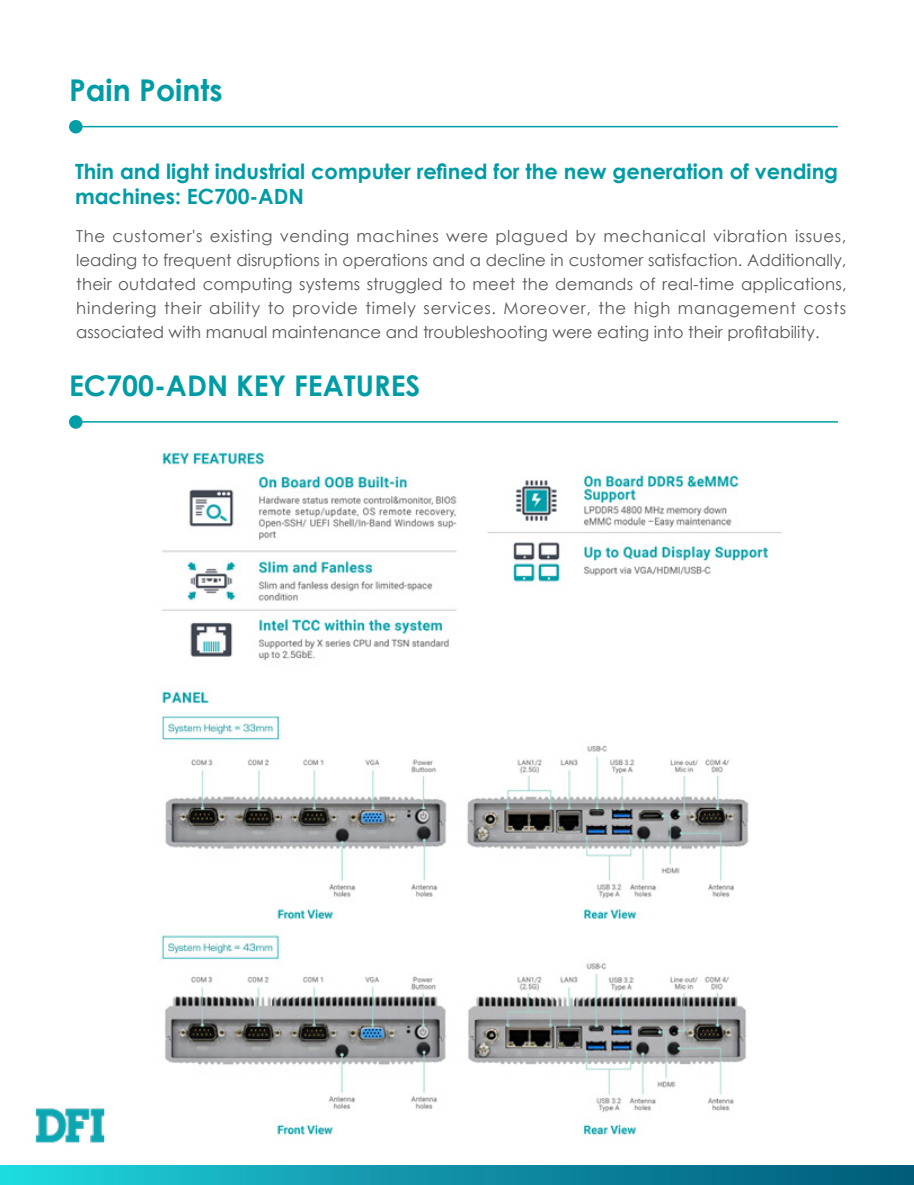
<style>
.page{position:relative;width:914px;height:1185px;background:#fff}
.page>*{position:absolute;margin:0;border:0;box-sizing:border-box;transform-origin:0 0}
.t1{font:700 30px "Century Gothic";color:#009ca6}
.t2{font:700 28.5px "Century Gothic";color:#009ca6}
.t3{font:700 21px/25.2px "Century Gothic";color:#009ba5}
.t4{font:16.5px/24px "Century Gothic";color:#595757;text-align:justify}
</style>
<div class="page">
<hr style="left:71px;top:126px;width:766px;height:1px;background:#009ca6">
<div style="left:69px;top:120px;width:13px;height:14px;background:#009ea7;border-radius:50%"></div>
<img style="left:35px;top:1108px;width:70px;height:35px">
<img style="left:0;top:1165px;width:914px;height:20px">
<hr style="left:71px;top:421px;width:766px;height:2px;background:#009ca6">
<div style="left:69px;top:415px;width:13px;height:14px;background:#009ea7;border-radius:50%"></div>
<img style="left:161px;top:691px;width:588px;height:445px">
<img style="left:160px;top:450px;width:622px;height:211px">
<h1 class="t1" style="left:69px;top:67px;width:155px">Pain Points</h1>
<p class="t3" style="left:75px;top:157px;width:764px">Thin and light industrial computer refined for the new generation of vending machines: EC700-ADN</p>
<p class="t4" style="left:76px;top:224px;width:771px">The customer's existing vending machines were plagued by mechanical vibration issues, leading to frequent disruptions in operations and a decline in customer satisfaction. Additionally, their outdated computing systems struggled to meet the demands of real-time applications, hindering their ability to provide timely services. Moreover, the high management costs associated with manual maintenance and troubleshooting were eating into their profitability.</p>
<h2 class="t2" style="left:69px;top:364px;width:353px">EC700-ADN KEY FEATURES</h2>
</div>
